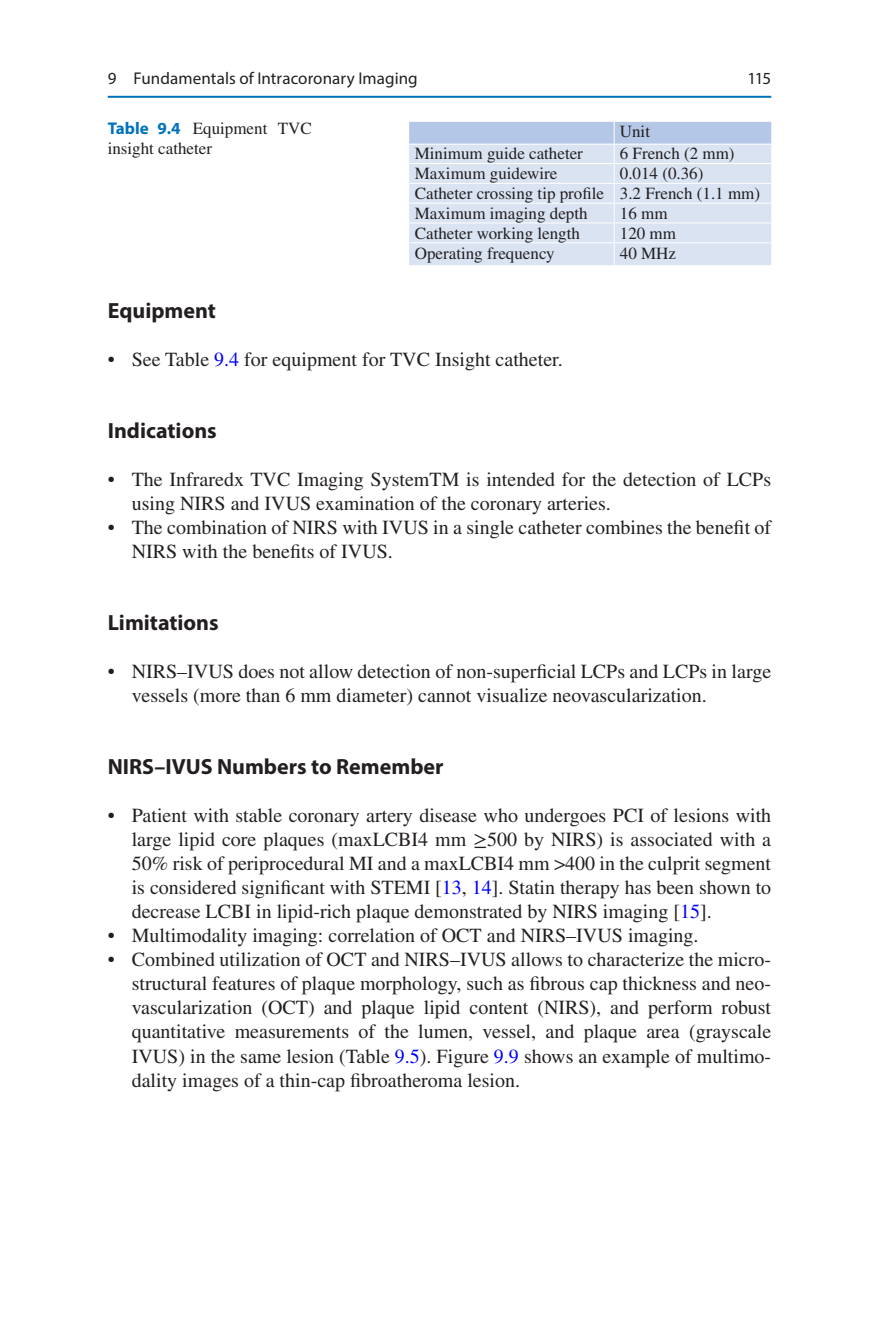
<style>
.page{position:relative;width:879px;height:1333px;background:#fff}
.page>*{position:absolute;margin:0;border:0;box-sizing:border-box;transform-origin:0 0}
.t1{font:700 22px "Myriad Pro";color:#231f20}
.t2{font:20px/24px "Times LT Std";color:#231f20}
.t3{font:17px/19.8px "Times LT Std";color:#231f20}
.t4{font:17px "Myriad Pro";letter-spacing:.005em;color:#231f20}
.s1{font-family:"Myriad Pro";font-weight:700;color:#0073bc}
.s2{color:#00f}
.s3{font-family:"STIX General"}
</style>
<div class="page">
<svg style="left:409px;top:121px;width:362px;height:144px;background:#d5e0f0"></svg>
<hr style="left:108px;top:96px;width:663px;height:2px;background:#0073bc">
<p class="t4" style="left:108px;top:68px;width:311px">9 Fundamentals of Intracoronary Imaging</p>
<p class="t4" style="left:747px;top:68px;width:25px">115</p>
<p class="t3" style="left:108px;top:118px;width:206px"><span class="s1">Table 9.4</span> Equipment TVC insight catheter</p>
<p class="t3" style="left:620px;top:122px;width:32px">Unit</p>
<p class="t3" style="left:415px;top:144px;width:170px">Minimum guide catheter</p>
<p class="t3" style="left:620px;top:144px;width:116px">6 French (2 mm)</p>
<p class="t3" style="left:415px;top:163px;width:144px">Maximum guidewire</p>
<p class="t3" style="left:415px;top:163px;width:347px;text-indent:205px">0.014 (0.36)<br>Catheter crossing tip profile 3.2 French (1.1 mm)<br>Maximum imaging depth</p>
<p class="t3" style="left:620px;top:203px;width:49px">16 mm</p>
<p class="t3" style="left:415px;top:223px;width:167px">Catheter working length</p>
<p class="t3" style="left:620px;top:223px;width:58px">120 mm</p>
<p class="t3" style="left:415px;top:243px;width:141px">Operating frequency</p>
<p class="t3" style="left:620px;top:243px;width:58px">40 MHz</p>
<p class="t1" style="left:108px;top:296px;width:110px">Equipment</p>
<p class="t2" style="left:108px;top:347px;width:456px">• See Table <span class="s2">9.4</span> for equipment for TVC Insight catheter.</p>
<p class="t1" style="left:108px;top:416px;width:111px">Indications</p>
<p class="t2" style="left:132px;top:467px;width:641px;text-indent:-24px">• The Infraredx TVC Imaging SystemTM is intended for the detection of LCPs using NIRS and IVUS examination of the coronary arteries.</p>
<p class="t2" style="left:132px;top:515px;width:641px;text-indent:-24px">• The combination of NIRS with IVUS in a single catheter combines the benefit of<br>NIRS with the benefits of IVUS.</p>
<p class="t1" style="left:108px;top:608px;width:112px">Limitations</p>
<p class="t2" style="left:132px;top:659px;width:641px;text-indent:-24px">• NIRS–IVUS does not allow detection of non-superficial LCPs and LCPs in large vessels (more than 6 mm diameter) cannot visualize neovascularization.</p>
<p class="t1" style="left:108px;top:752px;width:337px">NIRS–IVUS Numbers to Remember</p>
<p class="t2" style="left:132px;top:803px;width:641px;text-align:justify;text-indent:-24px">• Patient with stable coronary artery disease who undergoes PCI of lesions with large lipid core plaques (maxLCBI4 mm <span class="s3">≥</span>500 by NIRS) is associated with a 50% risk of periprocedural MI and a maxLCBI4 mm &gt;400 in the culprit segment is considered significant with STEMI [<span class="s2">13</span>, <span class="s2">14</span>]. Statin therapy has been shown to decrease LCBI in lipid-rich plaque demonstrated by NIRS imaging [<span class="s2">15</span>].</p>
<p class="t2" style="left:108px;top:923px;width:592px">• Multimodality imaging: correlation of OCT and NIRS–IVUS imaging.</p>
<p class="t2" style="left:132px;top:947px;width:641px;text-align:justify;text-indent:-24px">• Combined utilization of OCT and NIRS–IVUS allows to characterize the micro&shy;structural features of plaque morphology, such as fibrous cap thickness and neo&shy;vascularization (OCT) and plaque lipid content (NIRS), and perform robust quantitative measurements of the lumen, vessel, and plaque area (grayscale IVUS) in the same lesion (Table <span class="s2">9.5</span>). Figure <span class="s2">9.9</span> shows an example of multimo&shy;dality images of a thin-cap fibroatheroma lesion.</p>
</div>
